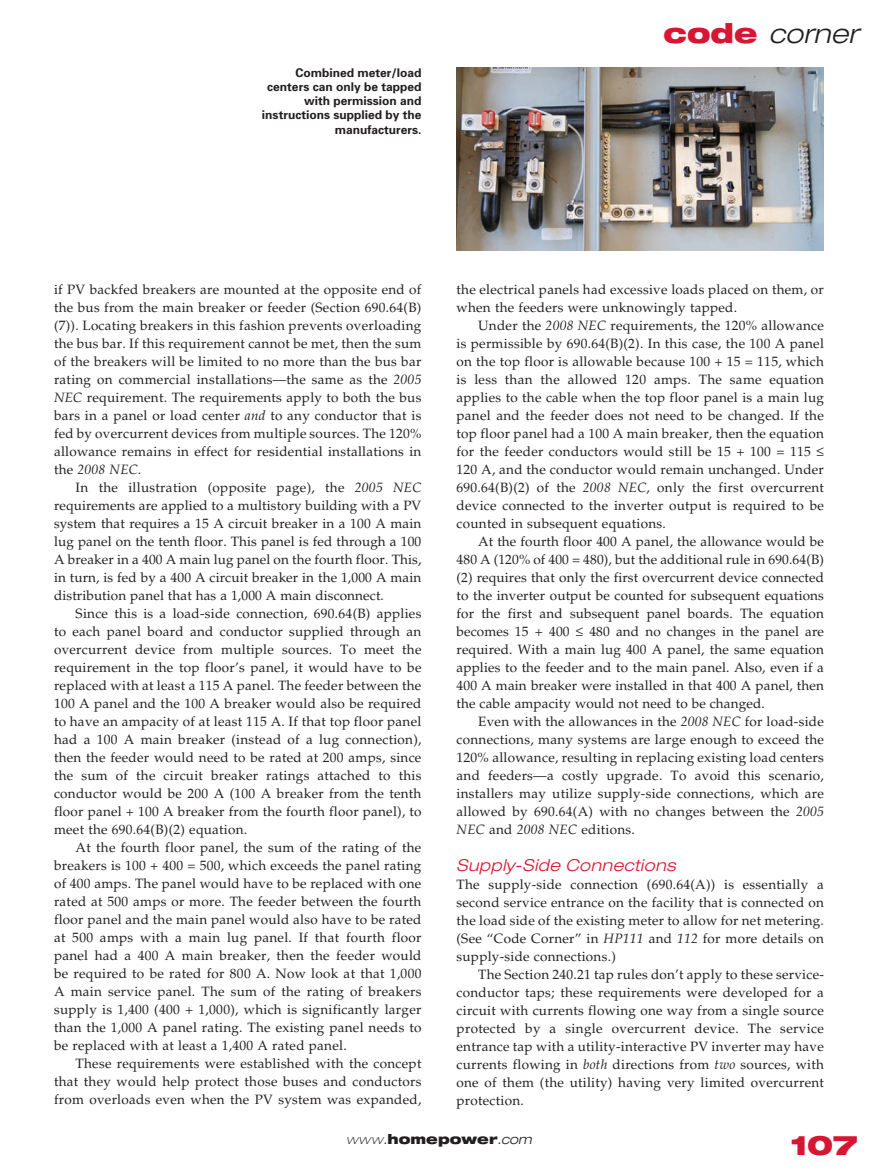
<style>
.page{position:relative;width:878px;height:1175px;background:#fff}
.page>*{position:absolute;margin:0;border:0;box-sizing:border-box;transform-origin:0 0}
.Sidebar_Body{font:italic 300 expanded 27px "Helvetica Neue";letter-spacing:.005em;color:#231f20}
.t1{font:900 expanded 27px "Helvetica Neue";color:#d71634}
.Head_2{font:italic 300 expanded 16.5px "Helvetica Neue";letter-spacing:.03em;color:#d71634}
.Body{font:13.5px/18px "Palatino";letter-spacing:.02em;color:#231f20;text-align:justify}
.Body_1st{font:13.5px/18px "Palatino";letter-spacing:.02em;color:#231f20;text-align:justify}
.t2{font:900 expanded 13.5px "Helvetica Neue";color:#231f20}
.t3{font:700 12px/14.2px "Univers";color:#231f20;text-align:right}
.s1{font-weight:900;font-style:normal;color:#d71634}
.s2{font-style:italic}
.s3{font-weight:100;font-style:italic}
.s4{font-weight:300;font-style:italic}
</style>
<div class="page">
<img style="left:456px;top:68px;width:368px;height:183px">
<p class="t3" style="left:262px;top:65px;width:161px">Combined meter/load centers can only be tapped with permission and instructions supplied by the manufacturers.</p>
<p class="Sidebar_Body" style="left:663px;top:17px;width:196px"><span class="s1">code</span> corner</p>
<p class="Body" style="left:456px;top:281px;width:369px">the electrical panels had excessive loads placed on them, or when the feeders were unknowingly tapped.</p>
<p class="Body" style="left:456px;top:317px;width:369px;text-indent:22px">Under the <span class="s2">2008 NEC</span> requirements, the 120% allowance is permissible by 690.64(B)(2). In this case, the 100 A panel on the top floor is allowable because 100 + 15 = 115, which is less than the allowed 120 amps. The same equation applies to the cable when the top floor panel is a main lug panel and the feeder does not need to be changed. If the top floor panel had a 100 A main breaker, then the equation for the feeder conductors would still be 15 + 100 = 115 ≤ 120 A, and the conductor would remain unchanged. Under 690.64(B)(2) of the <span class="s2">2008 NEC</span>, only the first overcurrent device connected to the inverter output is required to be counted in subsequent equations.</p>
<p class="Body" style="left:456px;top:533px;width:369px;text-indent:22px">At the fourth floor 400 A panel, the allowance would be 480 A (120% of 400 = 480), but the additional rule in 690.64(B) (2) requires that only the first overcurrent device connected to the inverter output be counted for subsequent equations for the first and subsequent panel boards. The equation becomes 15 + 400 ≤ 480 and no changes in the panel are required. With a main lug 400 A panel, the same equation applies to the feeder and to the main panel. Also, even if a 400 A main breaker were installed in that 400 A panel, then the cable ampacity would not need to be changed.</p>
<p class="Body" style="left:456px;top:712px;width:369px;text-indent:22px">Even with the allowances in the <span class="s2">2008 NEC</span> for load-side connections, many systems are large enough to exceed the 120% allowance, resulting in replacing existing load centers and feeders—a costly upgrade. To avoid this scenario, installers may utilize supply-side connections, which are allowed by 690.64(A) with no changes between the <span class="s2">2005<br>NEC</span> and <span class="s2">2008 NEC</span> editions.</p>
<p class="Head_2" style="left:456px;top:854px;width:220px">Supply-Side Connections</p>
<p class="Body_1st" style="left:456px;top:875px;width:369px">The supply-side connection (690.64(A)) is essentially a second service entrance on the facility that is connected on the load side of the existing meter to allow for net metering. (See “Code Corner” in <span class="s2">HP111</span> and <span class="s2">112</span> for more details on supply-side connections.)</p>
<p class="Body" style="left:456px;top:965px;width:369px;text-indent:22px">The Section 240.21 tap rules don’t apply to these service&shy;conductor taps; these requirements were developed for a circuit with currents flowing one way from a single source protected by a single overcurrent device. The service entrance tap with a utility-interactive PV inverter may have currents flowing in <span class="s2">both</span> directions from <span class="s2">two</span> sources, with one of them (the utility) having very limited overcurrent protection.</p>
<p class="t2" style="left:346px;top:1130px;width:187px"><span class="s3">www</span><span class="s4">.</span>homepower<span class="s4">.com</span></p>
<p class="Body" style="left:54px;top:281px;width:369px">if PV backfed breakers are mounted at the opposite end of the bus from the main breaker or feeder (Section 690.64(B) (7)). Locating breakers in this fashion prevents overloading the bus bar. If this requirement cannot be met, then the sum of the breakers will be limited to no more than the bus bar rating on commercial installations—the same as the <span class="s2">2005<br>NEC</span> requirement. The requirements apply to both the bus bars in a panel or load center <span class="s2">and</span> to any conductor that is fed by overcurrent devices from multiple sources. The 120% allowance remains in effect for residential installations in the <span class="s2">2008 NEC.</span></p>
<p class="Body" style="left:54px;top:479px;width:369px;text-indent:22px">In the illustration (opposite page), the <span class="s2">2005 NEC </span>requirements are applied to a multistory building with a PV system that requires a 15 A circuit breaker in a 100 A main lug panel on the tenth floor. This panel is fed through a 100<br>A breaker in a 400 A main lug panel on the fourth floor. This, in turn, is fed by a 400 A circuit breaker in the 1,000 A main distribution panel that has a 1,000 A main disconnect.</p>
<p class="Body" style="left:54px;top:605px;width:369px;text-indent:22px">Since this is a load-side connection, 690.64(B) applies to each panel board and conductor supplied through an overcurrent device from multiple sources. To meet the requirement in the top floor’s panel, it would have to be replaced with at least a 115 A panel. The feeder between the 100 A panel and the 100 A breaker would also be required to have an ampacity of at least 115 A. If that top floor panel had a 100 A main breaker (instead of a lug connection), then the feeder would need to be rated at 200 amps, since the sum of the circuit breaker ratings attached to this conductor would be 200 A (100 A breaker from the tenth floor panel + 100 A breaker from the fourth floor panel), to meet the 690.64(B)(2) equation.</p>
<p class="Body" style="left:54px;top:839px;width:369px;text-indent:22px">At the fourth floor panel, the sum of the rating of the breakers is 100 + 400 = 500, which exceeds the panel rating of 400 amps. The panel would have to be replaced with one rated at 500 amps or more. The feeder between the fourth floor panel and the main panel would also have to be rated at 500 amps with a main lug panel. If that fourth floor panel had a 400 A main breaker, then the feeder would be required to be rated for 800 A. Now look at that 1,000<br>A main service panel. The sum of the rating of breakers supply is 1,400 (400 + 1,000), which is significantly larger than the 1,000 A panel rating. The existing panel needs to be replaced with at least a 1,400 A rated panel.</p>
<p class="Body" style="left:54px;top:1055px;width:369px;text-indent:22px">These requirements were established with the concept that they would help protect those buses and conductors from overloads even when the PV system was expanded,</p>
<p class="t1" style="left:790px;top:1128px;width:69px">107</p>
</div>
